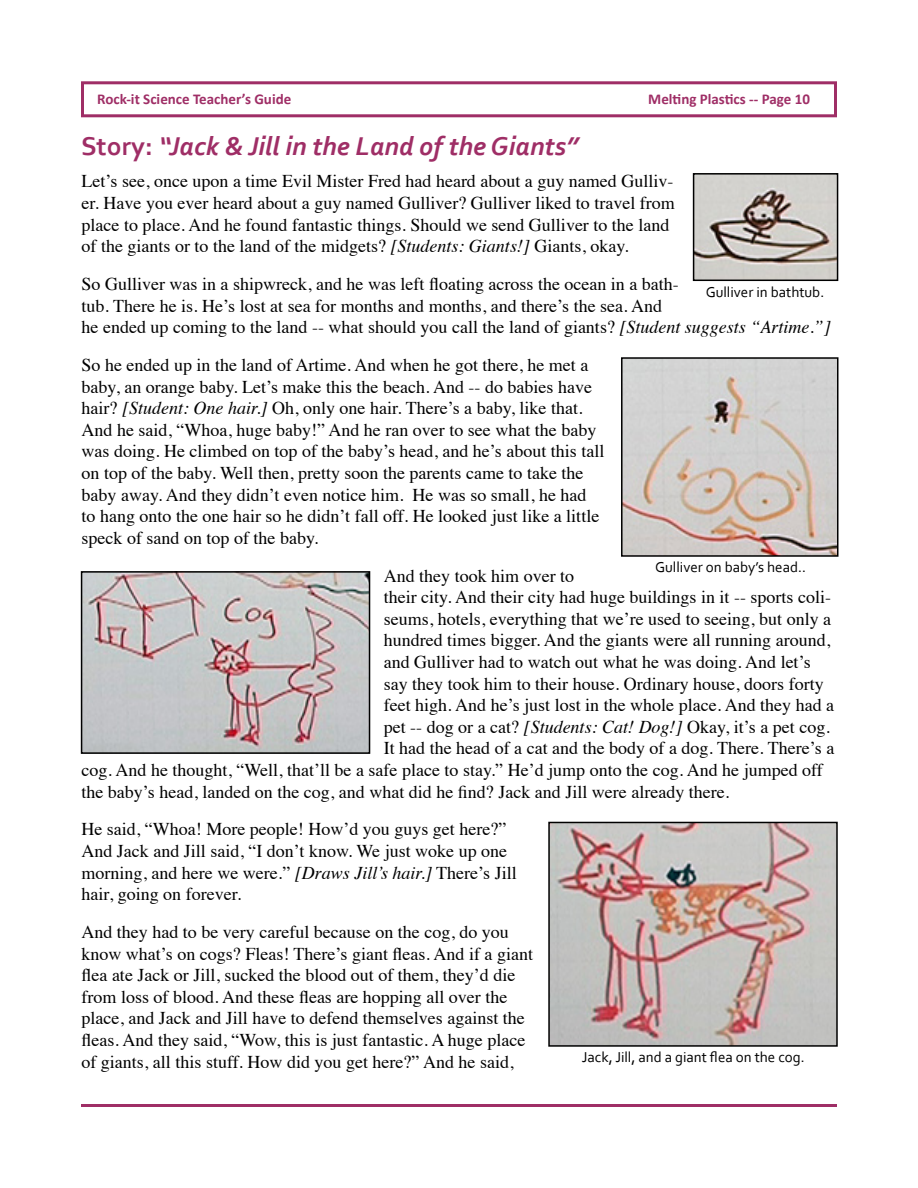
<style>
.page{position:relative;width:918px;height:1188px;background:#fff}
.page>*{position:absolute;margin:0;border:0;box-sizing:border-box;transform-origin:0 0}
.t1{font:italic 700 27px "Corbel";color:#9f2e66}
.t2{font:18px/21.6px "Times";color:#000}
.t3{font:15px "Corbel";color:#000}
.t4{font:700 15px "Calibri";color:#9f2e66}
.s1{font-style:normal}
.s2{font-style:italic}
</style>
<div class="page">
<div style="left:81px;top:81px;width:756px;height:36px;border:3px solid #9f2e66"></div>
<hr style="left:81px;top:1104px;width:756px;height:3px;background:#9f2e66">
<img style="left:696px;top:176px;width:139px;height:102px">
<div style="left:693px;top:173px;width:145px;height:108px;border:2px solid #000"></div>
<img style="left:624px;top:360px;width:211px;height:194px">
<div style="left:621px;top:357px;width:217px;height:200px;border:2px solid #000"></div>
<img style="left:84px;top:574px;width:283px;height:177px">
<div style="left:81px;top:571px;width:289px;height:183px;border:2px solid #000"></div>
<img style="left:551px;top:825px;width:284px;height:219px">
<div style="left:548px;top:822px;width:290px;height:225px;border:2px solid #000"></div>
<p class="t4" style="left:97px;top:90px;width:196px">Rock-it Science Teacher’s Guide</p>
<p class="t4" style="left:648px;top:90px;width:163px">Melting Plastics -- Page 10</p>
<h1 class="t1" style="left:81px;top:129px;width:499px"><span class="s1">Story:</span> “Jack &amp; Jill in the Land of the Giants”</h1>
<p class="t2" style="left:82px;top:169px;width:595px">Let’s see, once upon a time Evil Mister Fred had heard about a guy named Gulliv&shy;er. Have you ever heard about a guy named Gulliver? Gulliver liked to travel from place to place. And he found fantastic things. Should we send Gulliver to the land of the giants or to the land of the midgets? <span class="s2">[Students: Giants!]</span> Giants, okay.</p>
<p class="t2" style="left:82px;top:272px;width:751px">So Gulliver was in a shipwreck, and he was left floating across the ocean in a bath-<br>tub. There he is. He’s lost at sea for months and months, and there’s the sea. And<br>he ended up coming to the land -- what should you call the land of giants? <span class="s2">[Student suggests “Artime.”]</span></p>
<p class="t2" style="left:82px;top:353px;width:524px">So he ended up in the land of Artime. And when he got there, he met a baby, an orange baby. Let’s make this the beach. And -- do babies have hair? <span class="s2">[Student: One hair.]</span> Oh, only one hair. There’s a baby, like that.<br>And he said, “Whoa, huge baby!” And he ran over to see what the baby was doing. He climbed on top of the baby’s head, and he’s about this tall on top of the baby. Well then, pretty soon the parents came to take the baby away. And they didn’t even notice him. He was so small, he had to hang onto the one hair so he didn’t fall off. He looked just like a little speck of sand on top of the baby.</p>
<p class="t2" style="left:384px;top:563px;width:192px">And they took him over to</p>
<p class="t2" style="left:384px;top:585px;width:449px">their city. And their city had huge buildings in it -- sports coli-</p>
<p class="t2" style="left:384px;top:606px;width:449px">seums, hotels, everything that we’re used to seeing, but only a</p>
<p class="t2" style="left:384px;top:628px;width:448px">hundred times bigger. And the giants were all running around,</p>
<p class="t2" style="left:384px;top:650px;width:428px">and Gulliver had to watch out what he was doing. And let’s</p>
<p class="t2" style="left:384px;top:671px;width:441px">say they took him to their house. Ordinary house, doors forty</p>
<p class="t2" style="left:384px;top:693px;width:452px">feet high. And he’s just lost in the whole place. And they had a</p>
<p class="t2" style="left:384px;top:714px;width:445px">pet -- dog or a cat? <span class="s2">[Students: Cat! Dog!]</span> Okay, it’s a pet cog.</p>
<p class="t2" style="left:384px;top:736px;width:452px">It had the head of a cat and the body of a dog. There. There’s a</p>
<p class="t2" style="left:82px;top:758px;width:743px">cog. And he thought, “Well, that’ll be a safe place to stay.” He’d jump onto the cog. And he jumped off</p>
<p class="t2" style="left:81px;top:779px;width:647px">the baby’s head, landed on the cog, and what did he find? Jack and Jill were already there.</p>
<p class="t2" style="left:81px;top:817px;width:437px">He said, “Whoa! More people! How’d you guys get here?” And Jack and Jill said, “I don’t know. We just woke up one morning, and here we were.” <span class="s2">[Draws Jill’s hair.]</span> There’s Jill hair, going on forever.</p>
<p class="t2" style="left:81px;top:920px;width:453px">And they had to be very careful because on the cog, do you know what’s on cogs? Fleas! There’s giant fleas. And if a giant flea ate Jack or Jill, sucked the blood out of them, they’d die from loss of blood. And these fleas are hopping all over the place, and Jack and Jill have to defend themselves against the fleas. And they said, “Wow, this is just fantastic. A huge place of giants, all this stuff. How did you get here?” And he said,</p>
<p class="t3" style="left:706px;top:282px;width:120px">Gulliver in bathtub.</p>
<p class="t3" style="left:655px;top:558px;width:152px">Gulliver on baby’s head..</p>
<p class="t3" style="left:582px;top:1048px;width:224px">Jack, Jill, and a giant flea on the cog.</p>
</div>
